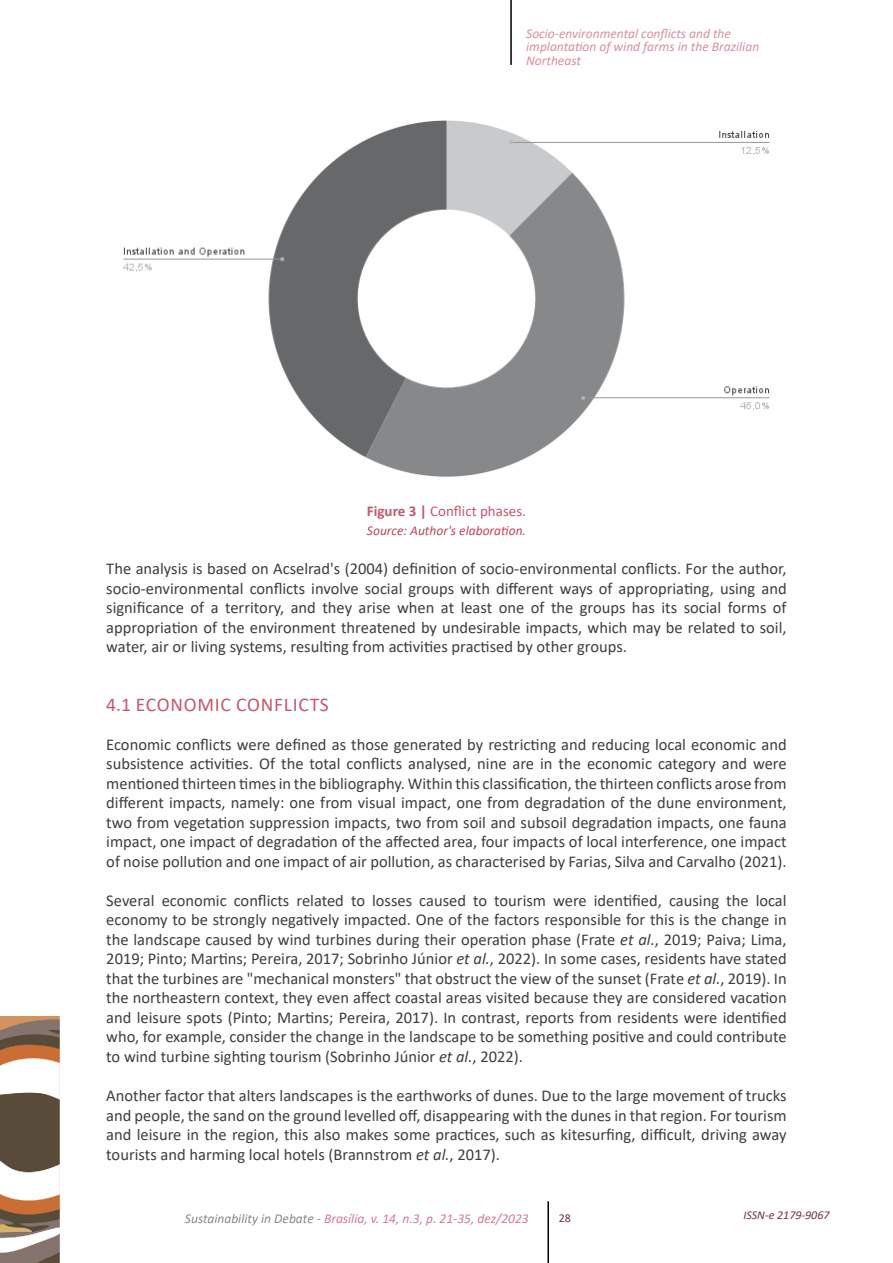
<style>
.page{position:relative;width:893px;height:1263px;background:#fff}
.page>*{position:absolute;margin:0;border:0;box-sizing:border-box;transform-origin:0 0}
.t1{font:19.5px "Calibri";letter-spacing:.04em;color:#c55770}
.t2{font:16.5px/19.5px "Calibri";color:#3e3d40;text-align:justify}
.t3{font:15px "Calibri";color:#c55770}
.t4{font:italic 13.5px/13.5px "Calibri";color:#d88fa0}
.t5{font:italic 13.5px "Calibri";color:#d27c90}
.t6{font:italic 13.5px "Calibri";color:#bf4460}
.t7{font:italic 12px "Calibri";color:#6a354c}
.t8{font:12px "Calibri";color:#6a354c}
.s1{font-weight:700}
.s2{font-style:italic}
.s3{color:#87888a}
</style>
<div class="page">
<img style="left:0;top:1016px;width:60px;height:247px">
<hr style="left:510px;top:0;width:2px;height:65px;background:#000">
<hr style="left:547px;top:1201px;width:2px;height:62px;background:#000">
<img style="left:123px;top:120px;width:647px;height:357px">
<p class="t4" style="left:526px;top:26px;width:235px">Socio-environmental conflicts and the implantation of wind farms in the Brazilian<br>Northeast</p>
<p class="t3" style="left:367px;top:500px;width:161px"><span class="s1">Figure 3 |</span> Conflict phases.</p>
<p class="t6" style="left:367px;top:521px;width:161px">Source: Author's elaboration.</p>
<p class="t2" style="left:106px;top:559px;width:682px">The analysis is based on Acselrad's (2004) definition of socio-environmental conflicts. For the author, socio-environmental conflicts involve social groups with different ways of appropriating, using and significance of a territory, and they arise when at least one of the groups has its social forms of appropriation of the environment threatened by undesirable impacts, which may be related to soil, water, air or living systems, resulting from activities practised by other groups.</p>
<p class="t1" style="left:106px;top:691px;width:224px">4.1 ECONOMIC CONFLICTS</p>
<p class="t2" style="left:106px;top:734px;width:682px">Economic conflicts were defined as those generated by restricting and reducing local economic and subsistence activities. Of the total conflicts analysed, nine are in the economic category and were mentioned thirteen times in the bibliography. Within this classification, the thirteen conflicts arose from different impacts, namely: one from visual impact, one from degradation of the dune environment, two from vegetation suppression impacts, two from soil and subsoil degradation impacts, one fauna impact, one impact of degradation of the affected area, four impacts of local interference, one impact of noise pollution and one impact of air pollution, as characterised by Farias, Silva and Carvalho (2021).</p>
<p class="t2" style="left:106px;top:890px;width:682px">Several economic conflicts related to losses caused to tourism were identified, causing the local economy to be strongly negatively impacted. One of the factors responsible for this is the change in the landscape caused by wind turbines during their operation phase (Frate <span class="s2">et al.</span>, 2019; Paiva; Lima, 2019; Pinto; Martins; Pereira, 2017; Sobrinho Júnior <span class="s2">et al.</span>, 2022). In some cases, residents have stated that the turbines are "mechanical monsters" that obstruct the view of the sunset (Frate <span class="s2">et al.</span>, 2019). In the northeastern context, they even affect coastal areas visited because they are considered vacation and leisure spots (Pinto; Martins; Pereira, 2017). In contrast, reports from residents were identified who, for example, consider the change in the landscape to be something positive and could contribute to wind turbine sighting tourism (Sobrinho Júnior <span class="s2">et al.</span>, 2022).</p>
<p class="t2" style="left:106px;top:1085px;width:682px">Another factor that alters landscapes is the earthworks of dunes. Due to the large movement of trucks and people, the sand on the ground levelled off, disappearing with the dunes in that region. For tourism and leisure in the region, this also makes some practices, such as kitesurfing, difficult, driving away tourists and harming local hotels (Brannstrom <span class="s2">et al.</span>, 2017).</p>
<p class="t5" style="left:185px;top:1209px;width:345px"><span class="s3">Sustainability in Debate -</span> Brasília, v. 14, n.3, p. 21-35, dez/2023</p>
<p class="t8" style="left:559px;top:1209px;width:14px">28</p>
<p class="t7" style="left:743px;top:1206px;width:88px">ISSN-e 2179-9067</p>
</div>
